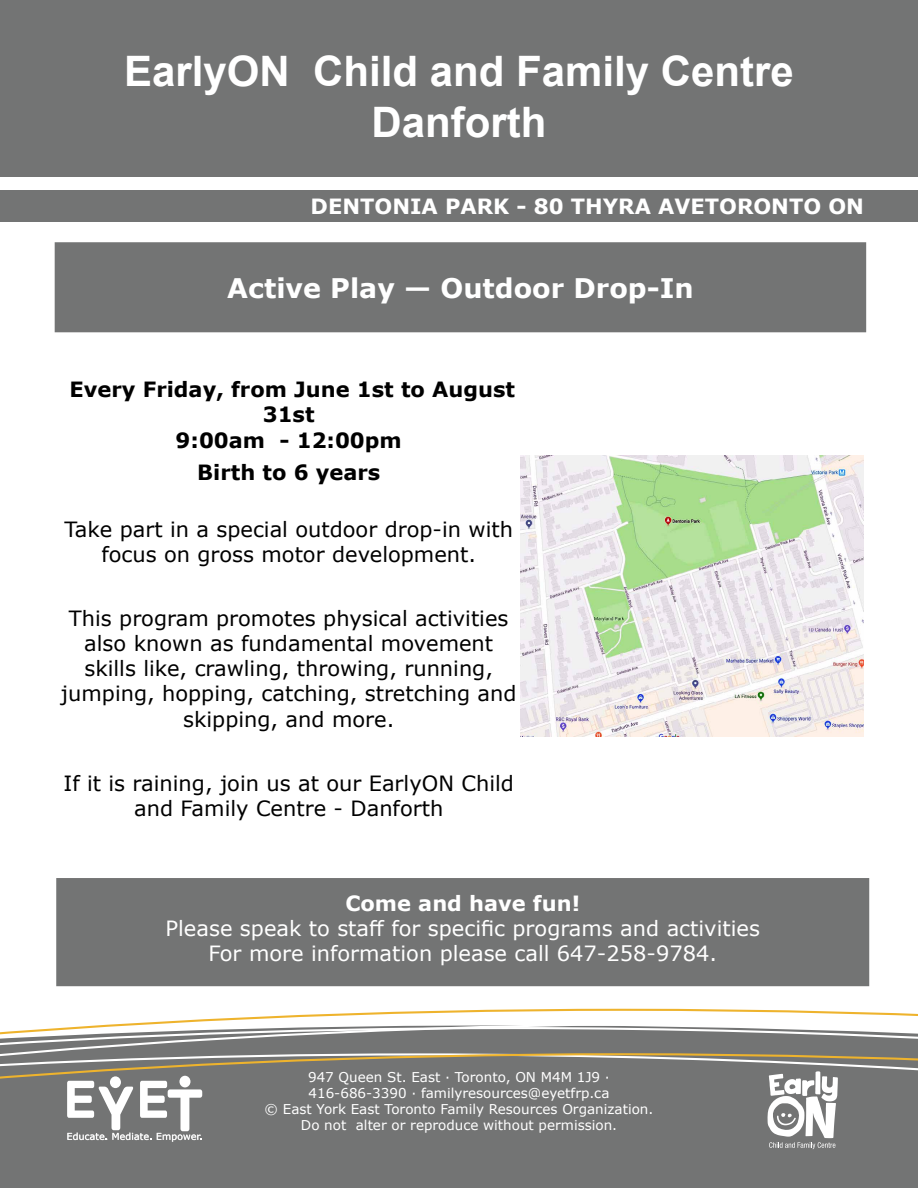
<style>
.page{position:relative;width:918px;height:1188px;background:#fff}
.page>*{position:absolute;margin:0;border:0;box-sizing:border-box;transform-origin:0 0}
.t1{font:700 42px/50.4px "Arial";color:#fff;text-align:center}
.t2{font:700 27px "Verdana";color:#fff}
.t3{font:21px/25.2px "Verdana";color:#000;text-align:center}
.t4{font:21px "Verdana";color:#fff}
.t5{font:700 21px/25.2px "Verdana";color:#000;text-align:center}
.t6{font:700 21px "Verdana";color:#fff}
.t7{font:13.5px/16.2px "Verdana";color:#fff;text-align:center}
.t8{font:9.45px "Verdana";color:#fff}
</style>
<div class="page">
<svg style="left:138px;top:1009px;width:780px;height:14px"></svg>
<svg style="left:0;top:1027px;width:918px;height:26px;background:#90908f"></svg>
<div style="left:0;top:1053px;width:918px;height:135px;background:#737474"></div>
<div style="left:0;top:0;width:918px;height:177px;background:#737474"></div>
<div style="left:0;top:190px;width:918px;height:31px;background:#737474"></div>
<div style="left:110px;top:1076px;width:11px;height:12px;background:#fff;border-radius:50%"></div>
<div style="left:179px;top:1076px;width:11px;height:11px;background:#fff;border-radius:50%"></div>
<svg style="left:67px;top:1081px;width:135px;height:61px"></svg>
<svg style="left:768px;top:1071px;width:70px;height:78px"></svg>
<div style="left:55px;top:243px;width:810px;height:89px;background:#737474"></div>
<div style="left:55px;top:242px;width:811px;height:90px;border:2px solid #737474"></div>
<div style="left:58px;top:880px;width:810px;height:105px;background:#737474"></div>
<div style="left:56px;top:878px;width:813px;height:108px;border:3px solid #737474"></div>
<img style="left:521px;top:456px;width:343px;height:281px">
<h1 class="t1" style="left:124px;top:47px;width:671px">EarlyON Child and Family Centre<br>Danforth</h1>
<p class="t6" style="left:311px;top:191px;width:555px">DENTONIA PARK - 80 THYRA AVETORONTO ON</p>
<p class="t2" style="left:227px;top:269px;width:468px">Active Play — Outdoor Drop-In</p>
<p class="t5" style="left:69px;top:377px;width:447px">Every Friday, from June 1st to August<br>31st<br>9:00am - 12:00pm</p>
<p class="t5" style="left:197px;top:459px;width:185px">Birth to 6 years</p>
<p class="t3" style="left:64px;top:516px;width:450px">Take part in a special outdoor drop-in with focus on gross motor development.</p>
<p class="t3" style="left:61px;top:605px;width:457px">This program promotes physical activities also known as fundamental movement skills like, crawling, throwing, running, jumping, hopping, catching, stretching and skipping, and more.</p>
<p class="t3" style="left:64px;top:770px;width:452px">If it is raining, join us at our EarlyON Child and Family Centre - Danforth</p>
<p class="t6" style="left:345px;top:888px;width:236px">Come and have fun!</p>
<p class="t4" style="left:166px;top:914px;width:596px">Please speak to staff for specific programs and activities</p>
<p class="t4" style="left:208px;top:939px;width:510px">For more information please call 647-258-9784.</p>
<p class="t8" style="left:67px;top:1130px;width:138px">Educate. Mediate. Empower.</p>
<p class="t7" style="left:265px;top:1069px;width:390px">947 Queen St. East · Toronto, ON M4M 1J9 · 416-686-3390 · familyresources@eyetfrp.ca<br>© East York East Toronto Family Resources Organization.<br>Do not alter or reproduce without permission.</p>
</div>
